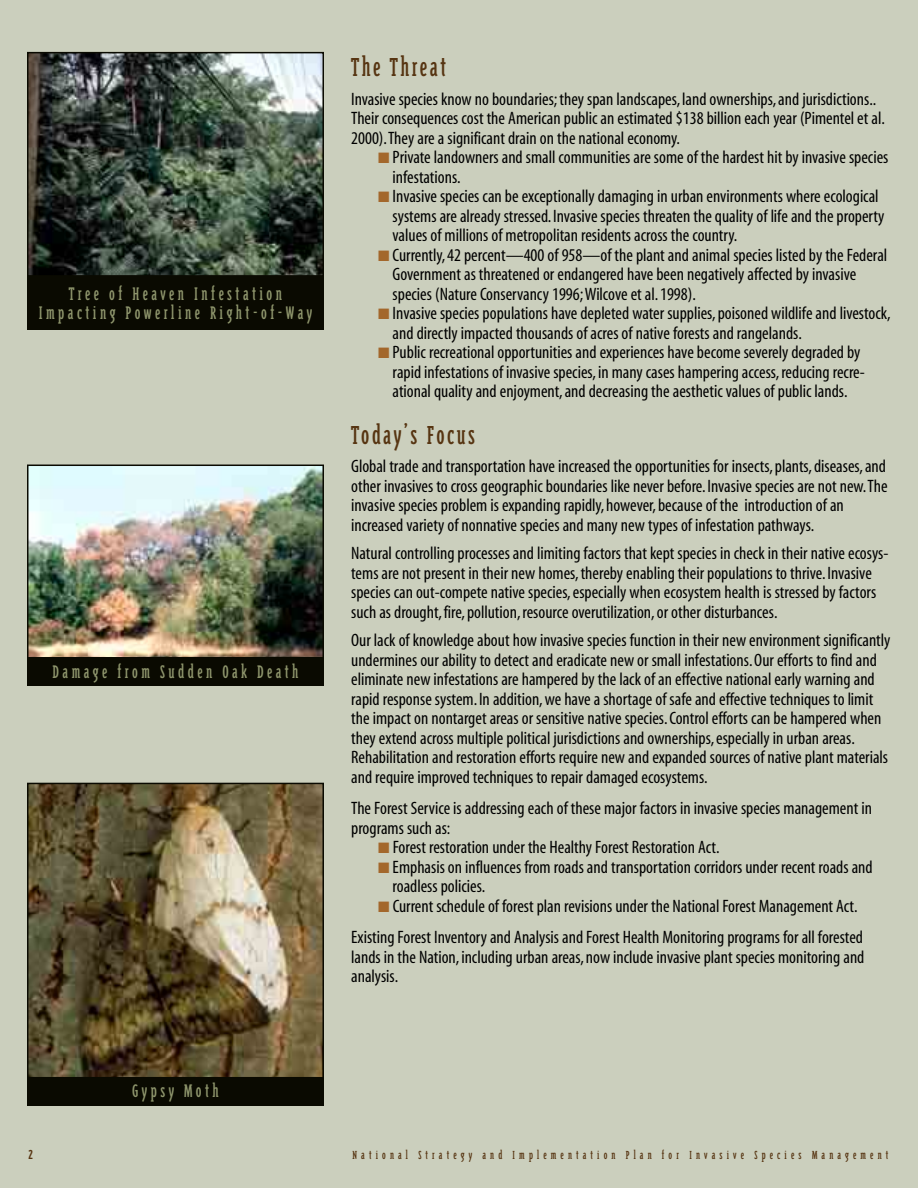
<style>
.page{position:relative;width:918px;height:1188px;background:#cbcfbd}
.page>*{position:absolute;margin:0;border:0;box-sizing:border-box;transform-origin:0 0}
.t1{font:30px "Triplex Cond Serif";letter-spacing:.085em;color:#573512}
.t2{font:21px/19.5px "Triplex Cond Serif";letter-spacing:.165em;color:#8e956c;text-align:center}
.t3{font:19.5px "Triplex Cond Serif";color:#573512}
.t4{font:18px/19.5px "Myriad MM 400 300";color:#000}
.t5{font:13.5px "Triplex Cond Serif";letter-spacing:.31em;color:#573512}
.s1{color:#a3672b}
</style>
<div class="page">
<div style="left:27px;top:276px;width:297px;height:54px;background:#0a0a01"></div>
<img style="left:30px;top:55px;width:291px;height:219px">
<div style="left:27px;top:52px;width:297px;height:225px;border:2px solid #0a0a01"></div>
<div style="left:27px;top:658px;width:297px;height:28px;background:#0a0a01"></div>
<img style="left:30px;top:468px;width:291px;height:188px">
<div style="left:27px;top:465px;width:297px;height:194px;border:2px solid #0a0a01"></div>
<img style="left:30px;top:786px;width:291px;height:289px">
<div style="left:27px;top:783px;width:297px;height:295px;border:2px solid #0a0a01"></div>
<div style="left:27px;top:1077px;width:297px;height:29px;background:#0a0a01"></div>
<p class="t2" style="left:39px;top:284px;width:275px">Tree of Heaven Infestation<br>Impacting Powerline Right-of-Way</p>
<p class="t2" style="left:52px;top:663px;width:248px">Damage from Sudden Oak Death</p>
<p class="t2" style="left:132px;top:1081px;width:88px">Gypsy Moth</p>
<h1 class="t1" style="left:351px;top:55px;width:96px">The Threat</h1>
<p class="t4" style="left:351px;top:91px;width:535px">Invasive species know no boundaries; they span landscapes, land ownerships, and jurisdictions..<br>Their consequences cost the American public an estimated $138 billion each year (Pimentel et al.<br>2000).They are a significant drain on the national economy.</p>
<p class="t4" style="left:393px;top:149px;width:497px;text-indent:-14px"><span class="s1">■</span> Private landowners and small communities are some of the hardest hit by invasive species infestations.</p>
<p class="t4" style="left:393px;top:188px;width:493px;text-indent:-14px"><span class="s1">■</span> Invasive species can be exceptionally damaging in urban environments where ecological systems are already stressed. Invasive species threaten the quality of life and the property values of millions of metropolitan residents across the country.</p>
<p class="t4" style="left:393px;top:247px;width:496px;text-indent:-14px"><span class="s1">■</span> Currently, 42 percent—400 of 958—of the plant and animal species listed by the Federal<br>Government as threatened or endangered have been negatively affected by invasive species (Nature Conservancy 1996; Wilcove et al. 1998).</p>
<p class="t4" style="left:393px;top:305px;width:500px;text-indent:-14px"><span class="s1">■</span> Invasive species populations have depleted water supplies, poisoned wildlife and livestock, and directly impacted thousands of acres of native forests and rangelands.</p>
<p class="t4" style="left:393px;top:344px;width:474px;text-indent:-14px"><span class="s1">■</span> Public recreational opportunities and experiences have become severely degraded by rapid infestations of invasive species, in many cases hampering access, reducing recre&shy;ational quality and enjoyment, and decreasing the aesthetic values of public lands.</p>
<p class="t1" style="left:351px;top:423px;width:125px">Today’s Focus</p>
<p class="t4" style="left:351px;top:458px;width:538px">Global trade and transportation have increased the opportunities for insects, plants, diseases, and other invasives to cross geographic boundaries like never before.Invasive species are not new.The invasive species problem is expanding rapidly, however, because of the introduction of an increased variety of nonnative species and many new types of infestation pathways.</p>
<p class="t4" style="left:351px;top:545px;width:539px">Natural controlling processes and limiting factors that kept species in check in their native ecosys&shy;tems are not present in their new homes, thereby enabling their populations to thrive. Invasive species can out-compete native species, especially when ecosystem health is stressed by factors such as drought, fire, pollution, resource overutilization, or other disturbances.</p>
<p class="t4" style="left:351px;top:632px;width:541px">Our lack of knowledge about how invasive species function in their new environment significantly undermines our ability to detect and eradicate new or small infestations. Our efforts to find and eliminate new infestations are hampered by the lack of an effective national early warning and rapid response system. In addition, we have a shortage of safe and effective techniques to limit the impact on nontarget areas or sensitive native species. Control efforts can be hampered when they extend across multiple political jurisdictions and ownerships, especially in urban areas.<br>Rehabilitation and restoration efforts require new and expanded sources of native plant materials and require improved techniques to repair damaged ecosystems.</p>
<p class="t4" style="left:351px;top:800px;width:522px">The Forest Service is addressing each of these major factors in invasive species management in programs such as:</p>
<p class="t4" style="left:378px;top:839px;width:343px"><span class="s1">■</span> Forest restoration under the Healthy Forest Restoration Act.</p>
<p class="t4" style="left:393px;top:859px;width:482px;text-indent:-14px"><span class="s1">■</span> Emphasis on influences from roads and transportation corridors under recent roads and roadless policies.</p>
<p class="t4" style="left:378px;top:898px;width:481px"><span class="s1">■</span> Current schedule of forest plan revisions under the National Forest Management Act.</p>
<p class="t4" style="left:351px;top:929px;width:515px;text-align:justify">Existing Forest Inventory and Analysis and Forest Health Monitoring programs for all forested lands in the Nation, including urban areas, now include invasive plant species monitoring and analysis.</p>
<p class="t3" style="left:28px;top:1145px;width:6px">2</p>
<p class="t5" style="left:352px;top:1150px;width:537px">National Strategy and Implementation Plan for Invasive Species Management</p>
</div>
